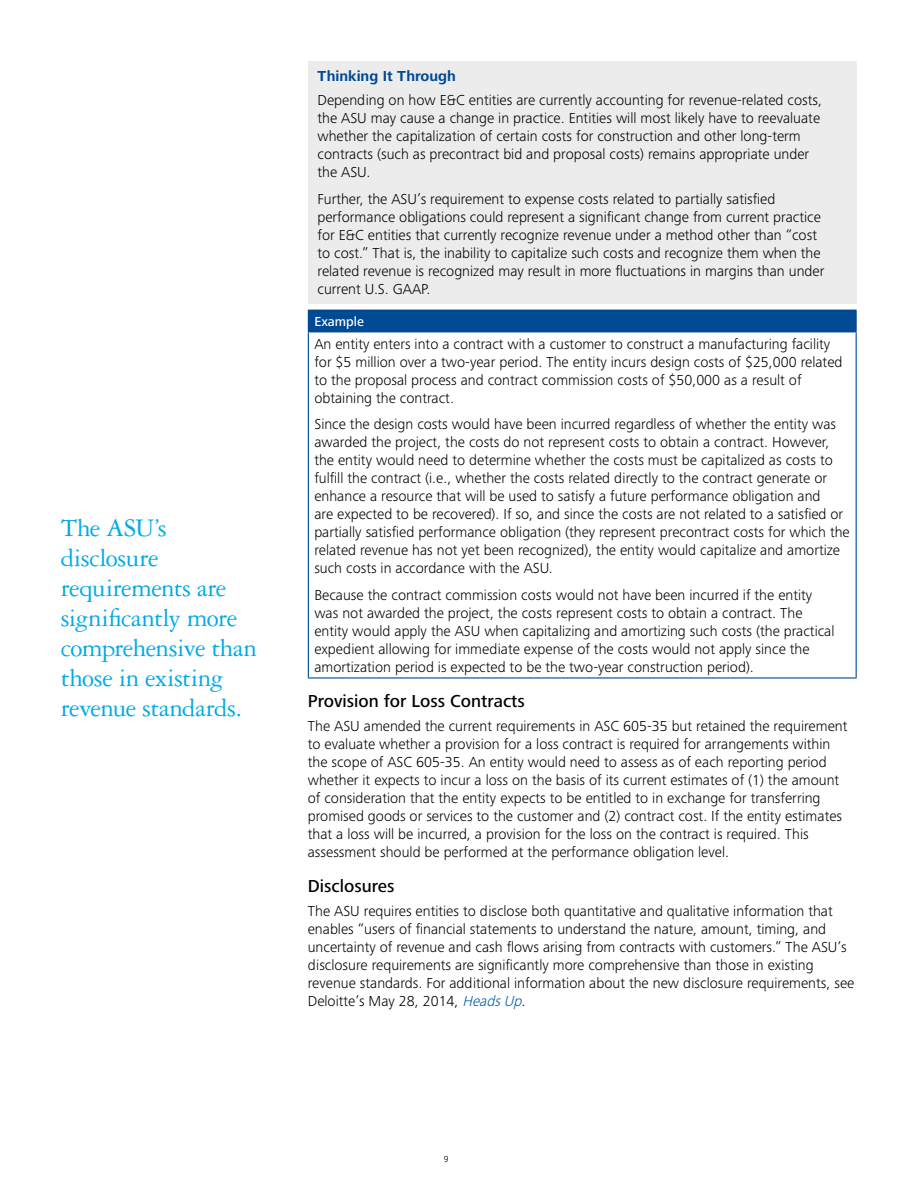
<style>
.page{position:relative;width:918px;height:1188px;background:#fff}
.page>*{position:absolute;margin:0;border:0;box-sizing:border-box;transform-origin:0 0}
.t1{font:27px/30px "Garamond 3 LT Std";letter-spacing:-.02em;color:#00aae7}
.t2{font:500 18px "Frutiger Next Pro";color:#000}
.t3{font:300 15px/18px "Frutiger Next Pro";color:#000}
.t4{font:700 15px "Frutiger Next Pro";color:#004a94}
.t5{font:500 13.5px "Frutiger Next Pro";color:#fff}
.t6{font:300 9px "Frutiger Next Pro";color:#000}
.s1{font-style:italic;color:#005cab}
</style>
<div class="page">
<div style="left:308px;top:61px;width:549px;height:243px;background:#ececed"></div>
<div style="left:308px;top:310px;width:548px;height:22px;background:#004a94"></div>
<hr style="left:308px;top:310px;width:549px;height:1px;background:#004a94">
<svg style="left:856px;top:311px;width:1px;height:20px"></svg>
<hr style="left:308px;top:331px;width:549px;height:1px;background:#004a94">
<hr style="left:308px;top:332px;width:1px;height:345px;background:#004a94">
<hr style="left:856px;top:332px;width:1px;height:345px;background:#004a94">
<hr style="left:308px;top:677px;width:549px;height:2px;background:#004a94">
<h1 class="t1" style="left:61px;top:513px;width:198px">The ASU’s disclosure requirements are significantly more comprehensive than those in existing revenue standards.</h1>
<p class="t4" style="left:318px;top:68px;width:140px">Thinking It Through</p>
<p class="t3" style="left:318px;top:91px;width:506px">Depending on how E&amp;C entities are currently accounting for revenue-related costs, the ASU may cause a change in practice. Entities will most likely have to reevaluate whether the capitalization of certain costs for construction and other long-term contracts (such as precontract bid and proposal costs) remains appropriate under the ASU.</p>
<p class="t3" style="left:318px;top:190px;width:508px">Further, the ASU’s requirement to expense costs related to partially satisfied performance obligations could represent a significant change from current practice for E&amp;C entities that currently recognize revenue under a method other than “cost to cost.” That is, the inability to capitalize such costs and recognize them when the related revenue is recognized may result in more fluctuations in margins than under current U.S. GAAP.</p>
<p class="t5" style="left:314px;top:314px;width:51px">Example</p>
<p class="t3" style="left:314px;top:335px;width:530px">An entity enters into a contract with a customer to construct a manufacturing facility for $5 million over a two-year period. The entity incurs design costs of $25,000 related to the proposal process and contract commission costs of $50,000 as a result of obtaining the contract.</p>
<p class="t3" style="left:314px;top:415px;width:537px">Since the design costs would have been incurred regardless of whether the entity was awarded the project, the costs do not represent costs to obtain a contract. However, the entity would need to determine whether the costs must be capitalized as costs to fulfill the contract (i.e., whether the costs related directly to the contract generate or enhance a resource that will be used to satisfy a future performance obligation and<br>are expected to be recovered). If so, and since the costs are not related to a satisfied or partially satisfied performance obligation (they represent precontract costs for which the related revenue has not yet been recognized), the entity would capitalize and amortize such costs in accordance with the ASU.</p>
<p class="t3" style="left:314px;top:586px;width:522px">Because the contract commission costs would not have been incurred if the entity was not awarded the project, the costs represent costs to obtain a contract. The entity would apply the ASU when capitalizing and amortizing such costs (the practical expedient allowing for immediate expense of the costs would not apply since the amortization period is expected to be the two-year construction period).</p>
<p class="t2" style="left:308px;top:691px;width:219px">Provision for Loss Contracts</p>
<p class="t3" style="left:308px;top:717px;width:541px">The ASU amended the current requirements in ASC 605-35 but retained the requirement to evaluate whether a provision for a loss contract is required for arrangements within the scope of ASC 605-35. An entity would need to assess as of each reporting period whether it expects to incur a loss on the basis of its current estimates of (1) the amount of consideration that the entity expects to be entitled to in exchange for transferring promised goods or services to the customer and (2) contract cost. If the entity estimates that a loss will be incurred, a provision for the loss on the contract is required. This assessment should be performed at the performance obligation level.</p>
<p class="t2" style="left:308px;top:876px;width:88px">Disclosures</p>
<p class="t3" style="left:308px;top:902px;width:548px">The ASU requires entities to disclose both quantitative and qualitative information that enables “users of financial statements to understand the nature, amount, timing, and uncertainty of revenue and cash flows arising from contracts with customers.” The ASU’s disclosure requirements are significantly more comprehensive than those in existing revenue standards. For additional information about the new disclosure requirements, see Deloitte’s May 28, 2014, <span class="s1">HeadsUp</span>.</p>
<p class="t6" style="left:444px;top:1154px;width:6px">9</p>
</div>
